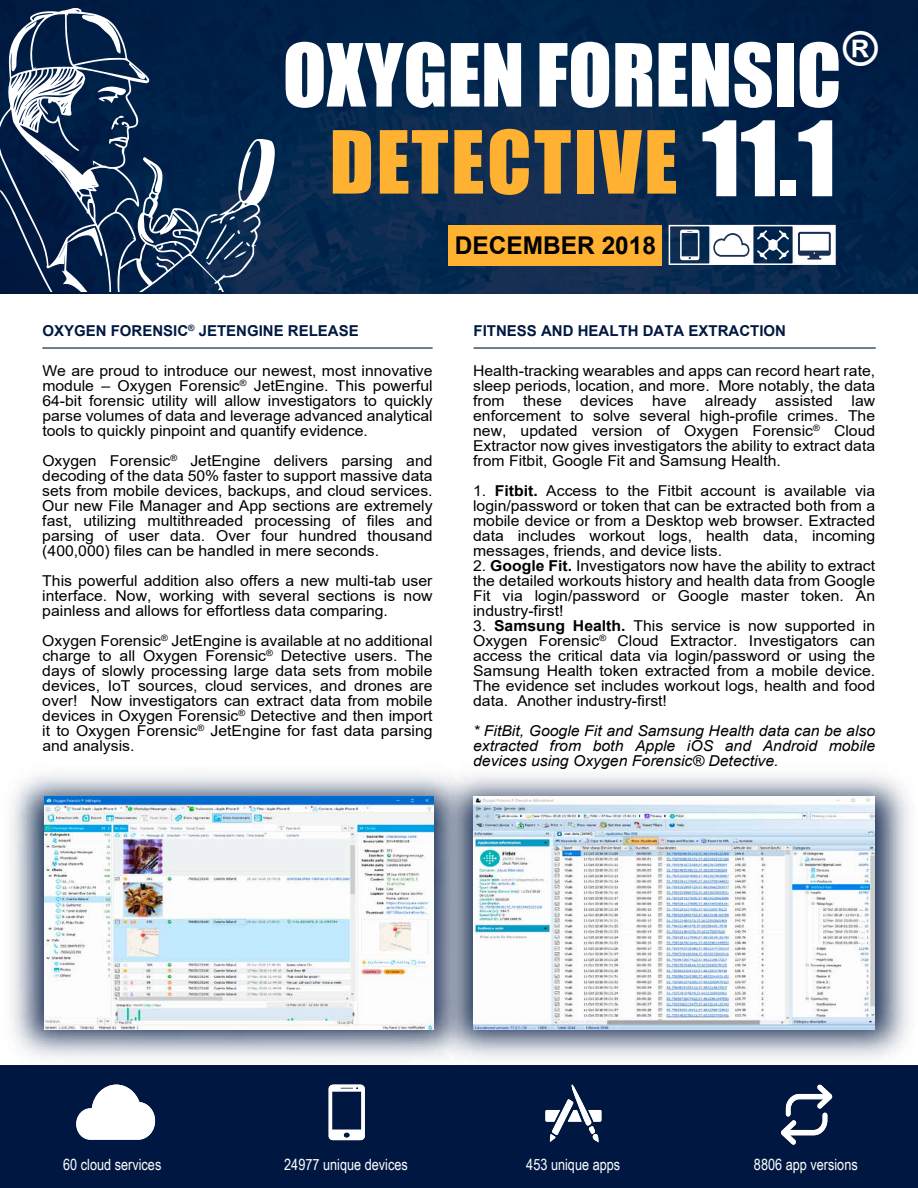
<style>
.page{position:relative;width:918px;height:1188px;background:#fff}
.page>*{position:absolute;margin:0;border:0;box-sizing:border-box;transform-origin:0 0}
.t1{font:80.25px "Impact";color:#fff}
.t2{font:80.25px "Impact";letter-spacing:.03em;color:#ffb131}
.t3{font:46.8px "Impact";color:#fff}
.t4{font:700 24.45px "Arial";color:#000}
.t5{font:15.45px "Arial Narrow";color:#fff}
.t6{font:15px/15px "Arial";color:#000;text-align:justify;scale:1.05 1}
.t7{font:italic 15px/15px "Arial";color:#000;text-align:justify;scale:1.05 1}
.t8{font:700 15px "Arial";color:#001841}
.s1{font-size:96px;color:#fff}
.s2{font-weight:700}
</style>
<div class="page">
<div style="left:0;top:1066px;width:918px;height:122px;background:#001841"></div>
<hr style="left:474px;top:347px;width:402px;height:2px;background:#001841">
<hr style="left:42px;top:347px;width:391px;height:2px;background:#001841">
<svg style="left:0;top:0;width:918px;height:293px;background:#06264c"></svg>
<svg style="left:0;top:8px;width:275px;height:283px;background:#264162"></svg>
<svg style="left:206px;top:216px;width:44px;height:49px;background:#294667"></svg>
<svg style="left:0;top:190px;width:66px;height:101px;background:#152b4f"></svg>
<svg style="left:98px;top:86px;width:28px;height:17px"></svg>
<svg style="left:111px;top:116px;width:13px;height:14px"></svg>
<div style="left:448px;top:226px;width:214px;height:40px;background:#ffb131"></div>
<div style="left:669px;top:225px;width:42px;height:40px;border:2px solid #fff"></div>
<div style="left:710px;top:225px;width:42px;height:40px;background:#fff"></div>
<div style="left:752px;top:225px;width:42px;height:40px;border:2px solid #fff"></div>
<svg style="left:680px;top:230px;width:19px;height:30px"></svg>
<div style="left:794px;top:225px;width:42px;height:40px;background:#fff;border:2px solid #fdf5f5"></div>
<svg style="left:713px;top:233px;width:36px;height:24px"></svg>
<svg style="left:757px;top:230px;width:32px;height:30px"></svg>
<svg style="left:798px;top:232px;width:33px;height:28px"></svg>
<svg style="left:76px;top:1092px;width:79px;height:48px"></svg>
<svg style="left:329px;top:1092px;width:29px;height:48px"></svg>
<img style="left:0;top:774px;width:358px;height:318px">
<img style="left:358px;top:774px;width:550px;height:371px">
<img style="left:45px;top:797px;width:388px;height:233px">
<img style="left:474px;top:796px;width:400px;height:234px">
<img style="left:873px;top:805px;width:45px;height:340px">
<img style="left:874px;top:240px;width:44px;height:109px">
<h2 class="t3" style="left:842px;top:12px;width:38px">®</h2>
<h1 class="t1" style="left:283px;top:13px;width:560px">OXYGEN FORENSIC</h1>
<h1 class="t2" style="left:330px;top:100px;width:508px">DETECTIVE <span class="s1">11.1</span></h1>
<h3 class="t4" style="left:455px;top:228px;width:203px">DECEMBER 2018</h3>
<p class="t8" style="left:42px;top:321px;width:318px">OXYGEN FORENSIC<sup>®</sup> JETENGINE RELEASE</p>
<p class="t8" style="left:474px;top:321px;width:314px">FITNESS AND HEALTH DATA EXTRACTION</p>
<p class="t6" style="left:42px;top:363px;width:373px">We are proud to introduce our newest, most innovative module – Oxygen Forensic<sup>®</sup> JetEngine. This powerful 64-bit forensic utility will allow investigators to quickly parse volumes of data and leverage advanced analytical tools to quickly pinpoint and quantify evidence.</p>
<p class="t6" style="left:42px;top:453px;width:373px">Oxygen Forensic<sup>®</sup> JetEngine delivers parsing and decoding of the data 50% faster to support massive data sets from mobile devices, backups, and cloud services.<br>Our new File Manager and App sections are extremely fast, utilizing multithreaded processing of files and parsing of user data. Over four hundred thousand (400,000) files can be handled in mere seconds.</p>
<p class="t6" style="left:42px;top:573px;width:373px">This powerful addition also offers a new multi-tab user interface. Now, working with several sections is now painless and allows for effortless data comparing.</p>
<p class="t6" style="left:42px;top:633px;width:373px">Oxygen Forensic<sup>®</sup> JetEngine is available at no additional charge to all Oxygen Forensic<sup>®</sup> Detective users. The days of slowly processing large data sets from mobile devices, IoT sources, cloud services, and drones are over! Now investigators can extract data from mobile devices in Oxygen Forensic<sup>®</sup> Detective and then import it to Oxygen Forensic<sup>®</sup> JetEngine for fast data parsing and analysis.</p>
<p class="t6" style="left:473px;top:363px;width:384px">Health-tracking wearables and apps can record heart rate, sleep periods, location, and more. More notably, the data from these devices have already assisted law enforcement to solve several high-profile crimes. The new, updated version of Oxygen Forensic<sup>®</sup> Cloud Extractor now gives investigators the ability to extract data from Fitbit, Google Fit and Samsung Health.</p>
<p class="t6" style="left:473px;top:483px;width:384px">1. <span class="s2">Fitbit.</span> Access to the Fitbit account is available via login/password or token that can be extracted both from a mobile device or from a Desktop web browser. Extracted data includes workout logs, health data, incoming messages, friends, and device lists.</p>
<p class="t6" style="left:473px;top:558px;width:384px">2. <span class="s2">Google Fit.</span> Investigators now have the ability to extract the detailed workouts history and health data from Google Fit via login/password or Google master token. An industry-first!</p>
<p class="t6" style="left:473px;top:618px;width:384px">3. <span class="s2">Samsung Health.</span> This service is now supported in Oxygen Forensic<sup>®</sup> Cloud Extractor. Investigators can access the critical data via login/password or using the Samsung Health token extracted from a mobile device.<br>The evidence set includes workout logs, health and food data. Another industry-first!</p>
<p class="t7" style="left:473px;top:724px;width:384px">* FitBit, Google Fit and Samsung Health data can be also extracted from both Apple iOS and Android mobile devices using Oxygen Forensic® Detective.</p>
<p class="t5" style="left:63px;top:1153px;width:100px">60 cloud services</p>
<p class="t5" style="left:284px;top:1153px;width:125px">24977 unique devices</p>
<p class="t5" style="left:526px;top:1153px;width:95px">453 unique apps</p>
<p class="t5" style="left:754px;top:1153px;width:105px">8806 app versions</p>
</div>
